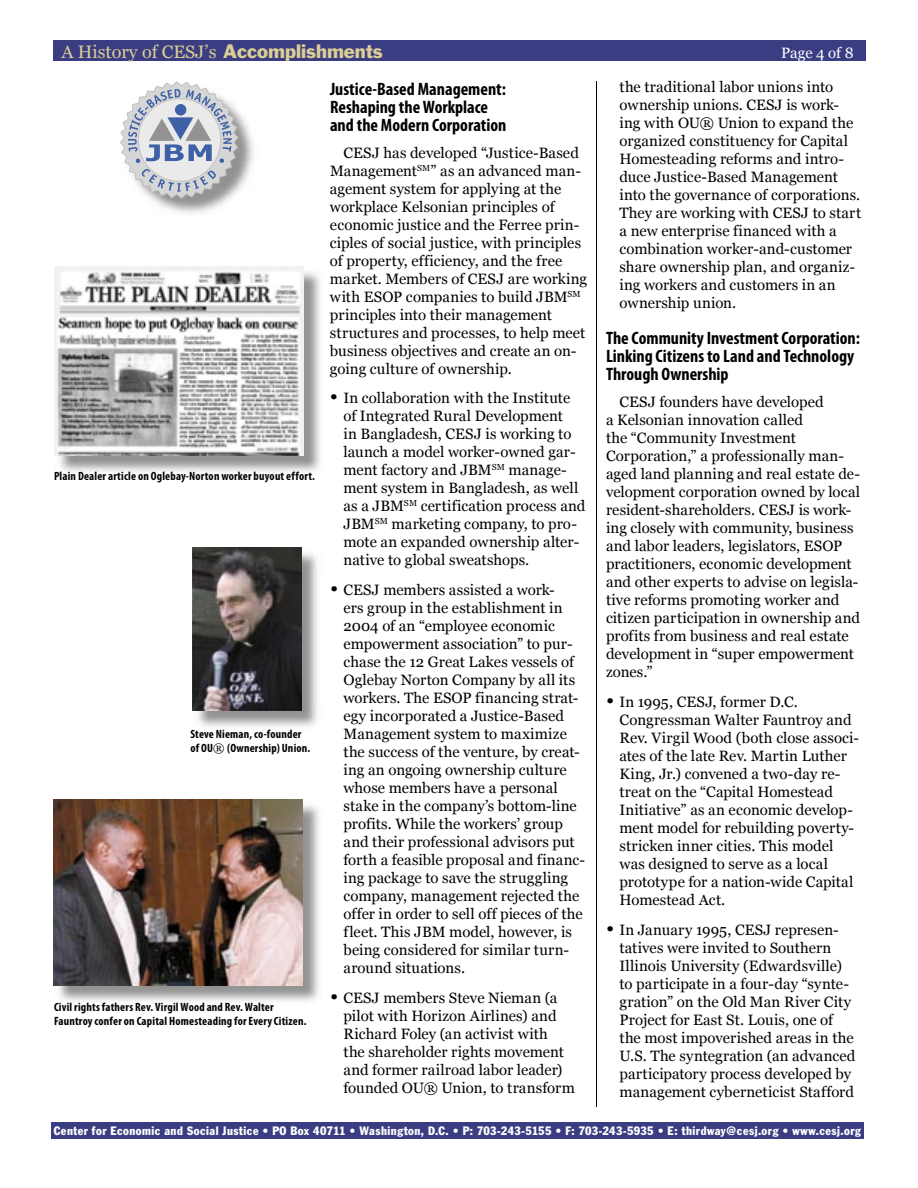
<style>
.page{position:relative;width:918px;height:1188px;background:#fff}
.page>*{position:absolute;margin:0;border:0;box-sizing:border-box;transform-origin:0 0}
.t1{font:700 condensed 18px/18px "Myriad Pro";color:#000}
.t2{font:18px "Georgia";color:#dbce93}
.t3{font:15px/18px "Georgia";letter-spacing:.005em;color:#000}
.t4{font:15px "Georgia";color:#fff}
.t5{font:700 condensed 12px/14.4px "Myriad Pro";letter-spacing:.015em;color:#000}
.t6{font:condensed 12px "Franklin Gothic";letter-spacing:.04em;color:#fff}
.s1{font-family:"Franklin Gothic"}
.s2{font-size:21px}
.s3{font-family:"Georgia";font-weight:400;font-stretch:normal}
</style>
<div class="page">
<div style="left:51px;top:1122px;width:813px;height:16px;background:#3b3d83"></div>
<div style="left:53px;top:40px;width:813px;height:22px;background:#3b3d83"></div>
<img style="left:54px;top:805px;width:265px;height:196px">
<img style="left:53px;top:799px;width:250px;height:186px">
<img style="left:151px;top:113px;width:103px;height:101px">
<svg style="left:120px;top:81px;width:119px;height:118px"></svg>
<img style="left:197px;top:553px;width:120px;height:174px">
<img style="left:192px;top:548px;width:110px;height:163px">
<img style="left:55px;top:272px;width:265px;height:200px">
<img style="left:54px;top:266px;width:250px;height:189px">
<hr style="left:597px;top:81px;width:1px;height:1026px;background:#000">
<p class="t2" style="left:61px;top:42px;width:323px">A History of CESJ’s <span class="s1">Accomplishments</span></p>
<p class="t4" style="left:781px;top:45px;width:74px">Page 4 of 8</p>
<p class="t1" style="left:330px;top:80px;width:178px">Justice-Based Management:<br>Reshaping the Workplace and the Modern Corporation</p>
<p class="t3" style="left:330px;top:143px;width:259px;text-indent:14px">CESJ has developed “Justice-Based Management<sup>SM</sup>” as an advanced man&shy;agement system for applying at the workplace Kelsonian principles of economic justice and the Ferree prin&shy;ciples of social justice, with principles of property, efficiency, and the free market. Members of CESJ are working with ESOP companies to build JBM<sup>SM </sup>principles into their management structures and processes, to help meet business objectives and create an on&shy;going culture of ownership.</p>
<p class="t3" style="left:343px;top:389px;width:244px;text-indent:-14px"><span class="s2">•</span> In collaboration with the Institute of Integrated Rural Development<br>in Bangladesh, CESJ is working to launch a model worker-owned gar&shy;ment factory and JBM<sup>SM</sup> manage&shy;ment system in Bangladesh, as well as a JBM<sup>SM</sup> certification process and JBM<sup>SM</sup> marketing company, to pro&shy;mote an expanded ownership alter&shy;native to global sweatshops.</p>
<p class="t3" style="left:344px;top:581px;width:243px;text-indent:-14px"><span class="s2">•</span> CESJ members assisted a work-<br>ers group in the establishment in 2004 of an “employee economic empowerment association” to pur&shy;chase the 12 Great Lakes vessels of Oglebay Norton Company by all its workers. The ESOP financing strat&shy;egy incorporated a Justice-Based Management system to maximize the success of the venture, by creat&shy;ing an ongoing ownership culture whose members have a personal stake in the company’s bottom-line profits. While the workers’ group and their professional advisors put forth a feasible proposal and financ&shy;ing package to save the struggling company, management rejected the offer in order to sell off pieces of the fleet. This JBM model, however, is being considered for similar turn&shy;around situations.</p>
<p class="t3" style="left:344px;top:988px;width:233px;text-indent:-14px"><span class="s2">•</span> CESJ members Steve Nieman (a pilot with Horizon Airlines) and<br>Richard Foley (an activist with<br>the shareholder rights movement and former railroad labor leader) founded OU® Union, to transform</p>
<p class="t3" style="left:620px;top:78px;width:243px">the traditional labor unions into ownership unions. CESJ is work&shy;ing with OU® Union to expand the organized constituency for Capital<br>Homesteading reforms and intro&shy;duce Justice-Based Management into the governance of corporations.<br>They are working with CESJ to start a new enterprise financed with a combination worker-and-customer share ownership plan, and organiz&shy;ing workers and customers in an ownership union.</p>
<p class="t1" style="left:606px;top:330px;width:256px">The Community Investment Corporation:<br>Linking Citizens to Land and Technology<br>Through Ownership</p>
<p class="t3" style="left:606px;top:393px;width:256px;text-indent:14px">CESJ founders have developed<br>a Kelsonian innovation called<br>the “Community Investment Corporation,” a professionally man&shy;aged land planning and real estate de&shy;velopment corporation owned by local resident-shareholders. CESJ is work&shy;ing closely with community, business and labor leaders, legislators, ESOP practitioners, economic development and other experts to advise on legisla&shy;tive reforms promoting worker and citizen participation in ownership and profits from business and real estate development in “super empowerment zones.”</p>
<p class="t3" style="left:620px;top:693px;width:241px;text-indent:-14px"><span class="s2">•</span> In 1995, CESJ, former D.C.<br>Congressman Walter Fauntroy and<br>Rev. Virgil Wood (both close associ&shy;ates of the late Rev. Martin Luther<br>King, Jr.) convened a two-day re&shy;treat on the “Capital Homestead<br>Initiative” as an economic develop&shy;ment model for rebuilding poverty&shy;stricken inner cities. This model was designed to serve as a local prototype for a nation-wide Capital<br>Homestead Act.</p>
<p class="t3" style="left:620px;top:921px;width:238px;text-indent:-14px"><span class="s2">•</span> In January 1995, CESJ represen&shy;tatives were invited to Southern Illinois University (Edwardsville) to participate in a four-day “synte&shy;gration” on the Old Man River City Project for East St. Louis, one of the most impoverished areas in the U.S. The syntegration (an advanced participatory process developed by management cyberneticist Stafford</p>
<p class="t5" style="left:54px;top:469px;width:263px">Plain Dealer article on Oglebay-Norton worker buyout effort.</p>
<p class="t5" style="left:190px;top:727px;width:121px">Steve Nieman, co-founder of OU<span class="s3">®</span> (Ownership) Union.</p>
<p class="t5" style="left:54px;top:1000px;width:254px">Civil rights fathers Rev. Virgil Wood and Rev. Walter<br>Fauntroy confer on Capital Homesteading for Every Citizen.</p>
<p class="t6" style="left:54px;top:1123px;width:809px">Center for Economic and Social Justice • PO Box 40711 • Washington, D.C. • P: 703-243-5155 • F: 703-243-5935 • E: thirdway@cesj.org • www.cesj.org</p>
</div>
